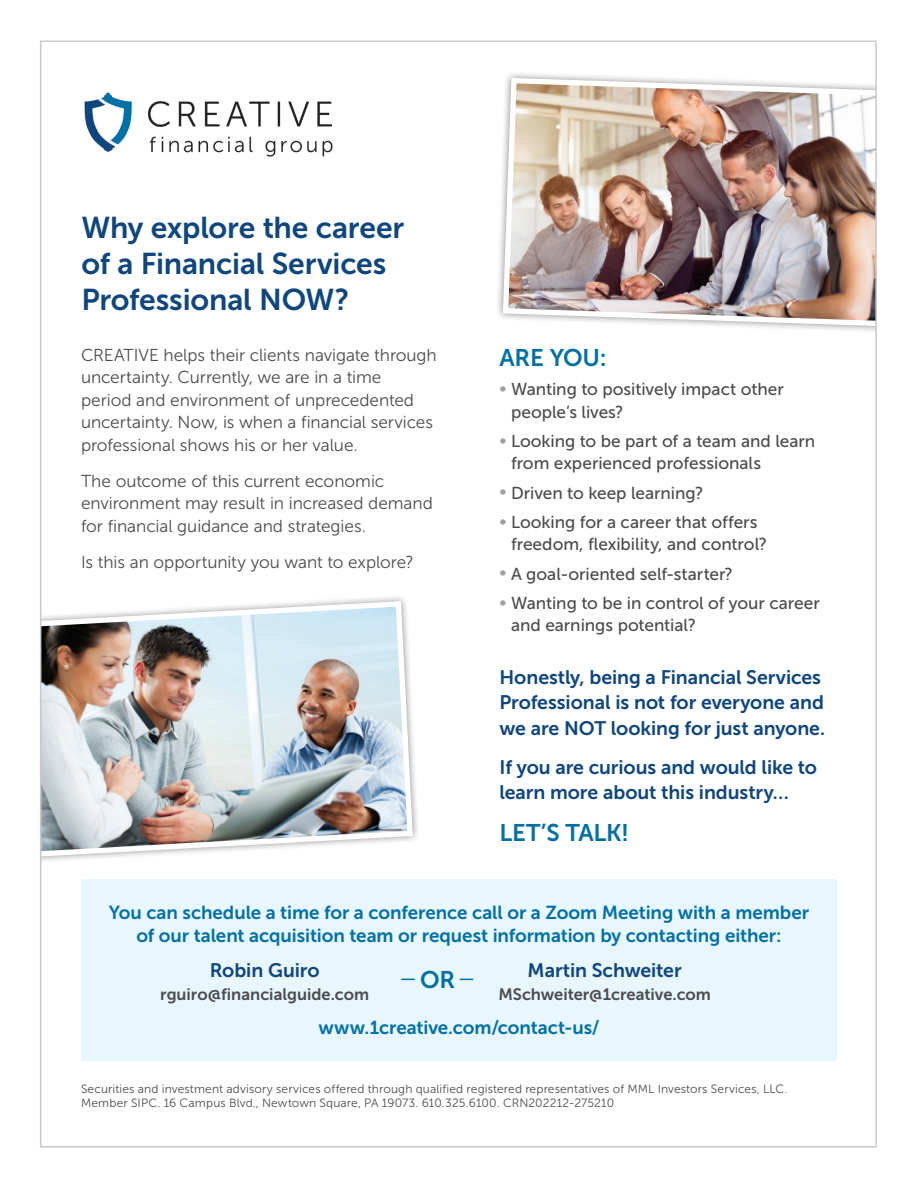
<style>
.page{position:relative;width:918px;height:1188px;background:#fff}
.page>*{position:absolute;margin:0;border:0;box-sizing:border-box;transform-origin:0 0}
.t1{font:30px/36px "Museo Sans 700";letter-spacing:-.005em;color:#0f467d}
.t2{font:24px "Museo Sans 700";letter-spacing:-.01em;color:#0070a4}
.t3{font:19.5px/25.5px "Museo Sans 700";letter-spacing:-.005em;color:#0f467d}
.t4{font:18.75px/22.5px "Museo Sans 700";letter-spacing:-.005em;color:#0070a4;text-align:center}
.t5{font:17.25px/22.5px "Museo Sans 300";letter-spacing:-.005em;color:#4b4c4d}
.t6{font:17.25px/22.5px "Museo Sans 500";color:#4b4c4d}
.t7{font:16.5px "Museo Sans 700";letter-spacing:-.005em;color:#4b4c4d}
.t8{font:12px/14.4px "Museo Sans 300";letter-spacing:.01em;color:#4b4c4d}
.s1{color:#9d9fa2}
</style>
<div class="page">
<img style="left:43px;top:598px;width:373px;height:263px">
<img style="left:500px;top:75px;width:374px;height:255px">
<div style="left:81px;top:879px;width:756px;height:181px;background:#e8f6fd"></div>
<svg style="left:401px;top:979px;width:14px;height:1px"></svg>
<svg style="left:460px;top:979px;width:13px;height:1px"></svg>
<img style="left:84px;top:92px;width:249px;height:65px">
<p class="t1" style="left:81px;top:210px;width:324px">Why explore the career of a Financial Services<br>Professional NOW?</p>
<p class="t5" style="left:81px;top:344px;width:357px">CREATIVE helps their clients navigate through uncertainty. Currently, we are in a time<br>period and environment of unprecedented uncertainty. Now, is when a financial services professional shows his or her value.</p>
<p class="t5" style="left:81px;top:470px;width:353px">The outcome of this current economic environment may result in increased demand for financial guidance and strategies.</p>
<p class="t5" style="left:81px;top:551px;width:334px">Is this an opportunity you want to explore?</p>
<p class="t2" style="left:500px;top:344px;width:109px">ARE YOU:</p>
<p class="t6" style="left:511px;top:378px;width:274px;text-indent:-12px"><span class="s1">•</span> Wanting to positively impact other people’s lives?</p>
<p class="t6" style="left:511px;top:430px;width:306px;text-indent:-12px"><span class="s1">•</span> Looking to be part of a team and learn from experienced professionals</p>
<p class="t6" style="left:500px;top:481px;width:205px"><span class="s1">•</span> Driven to keep learning?</p>
<p class="t6" style="left:511px;top:511px;width:258px;text-indent:-12px"><span class="s1">•</span> Looking for a career that offers freedom, flexibility, and control?</p>
<p class="t6" style="left:500px;top:562px;width:235px"><span class="s1">•</span> A goal-oriented self-starter?</p>
<p class="t6" style="left:511px;top:592px;width:310px;text-indent:-12px"><span class="s1">•</span> Wanting to be in control of your career and earnings potential?</p>
<p class="t3" style="left:500px;top:664px;width:327px">Honestly, being a Financial Services<br>Professional is not for everyone and we are NOT looking for just anyone.</p>
<p class="t3" style="left:500px;top:754px;width:319px">If you are curious and would like to learn more about this industry…</p>
<p class="t2" style="left:500px;top:820px;width:131px">LET’S TALK!</p>
<p class="t4" style="left:109px;top:901px;width:702px">You can schedule a time for a conference call or a Zoom Meeting with a member of our talent acquisition team or request information by contacting either:</p>
<p class="t3" style="left:528px;top:957px;width:156px">Martin Schweiter</p>
<p class="t7" style="left:498px;top:985px;width:214px">MSchweiter@1creative.com</p>
<p class="t3" style="left:210px;top:957px;width:111px">Robin Guiro</p>
<p class="t7" style="left:160px;top:985px;width:210px">rguiro@financialguide.com</p>
<p class="t2" style="left:420px;top:967px;width:37px">OR</p>
<p class="t4" style="left:318px;top:1017px;width:283px">www.1creative.com/contact-us/</p>
<p class="t8" style="left:81px;top:1081px;width:708px">Securities and investment advisory services offered through qualified registered representatives of MML Investors Services, LLC.<br>Member SIPC. 16 Campus Blvd., Newtown Square, PA 19073. 610.325.6100. CRN202212-275210</p>
</div>
